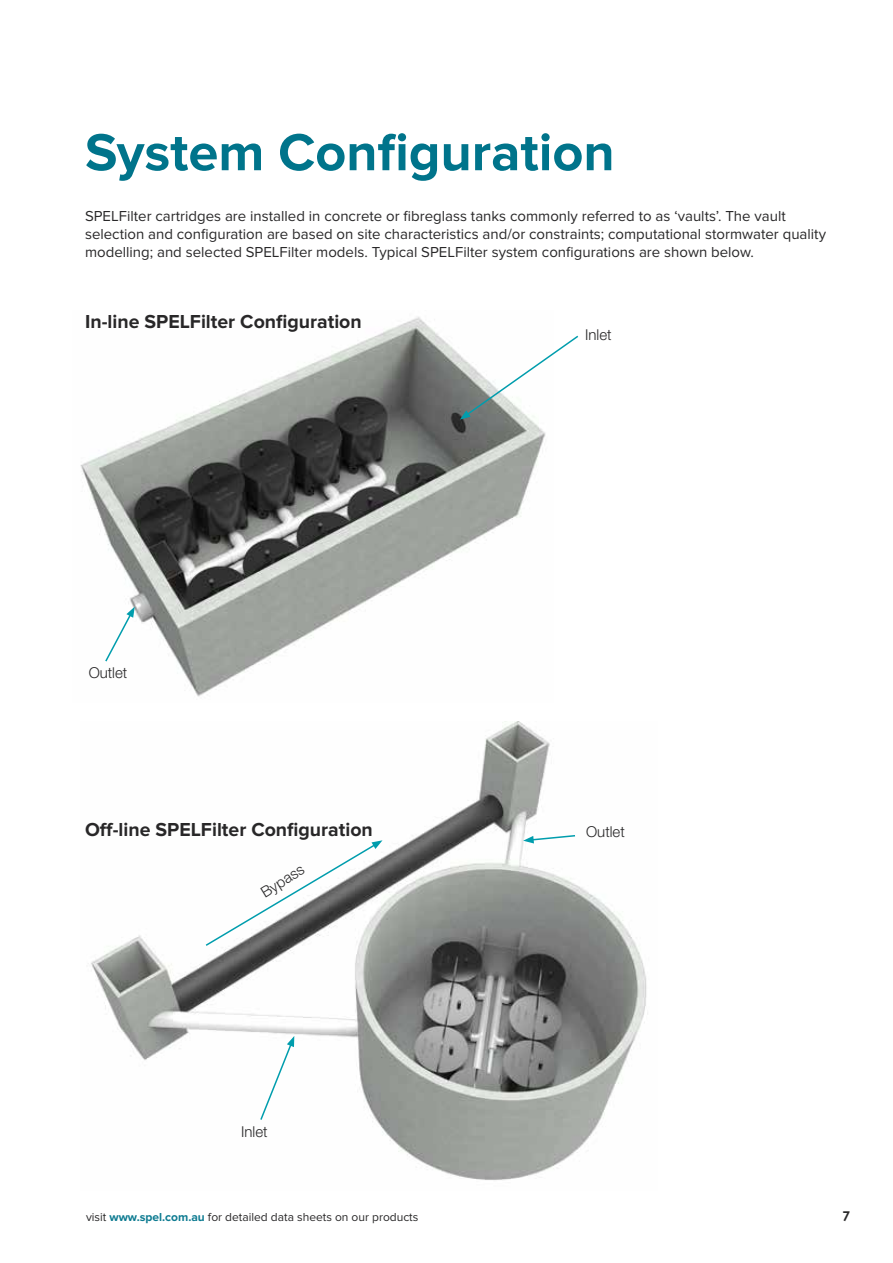
<style>
.page{position:relative;width:893px;height:1263px;background:#fff}
.page>*{position:absolute;margin:0;border:0;box-sizing:border-box;transform-origin:0 0}
.t1{font:700 54px "Proxima Nova";color:#00748b}
.t2{font:700 19.5px "Proxima Nova";color:#292829}
.t3{font:15px/18px "Proxima Nova";color:#292829}
.t4{font:300 15px "Helvetica Neue LT Pro";color:#292829}
.t5{font:700 13.5px "Century Gothic";color:#292829}
.t6{font:12px "Proxima Nova";color:#292829}
.s1{font-weight:700;color:#0d7b91}
</style>
<div class="page">
<img style="left:91px;top:721px;width:557px;height:459px">
<img style="left:80px;top:317px;width:466px;height:380px">
<svg style="left:204px;top:840px;width:178px;height:107px"></svg>
<svg style="left:460px;top:334px;width:119px;height:86px"></svg>
<svg style="left:259px;top:1036px;width:35px;height:85px"></svg>
<svg style="left:104px;top:607px;width:31px;height:56px"></svg>
<svg style="left:523px;top:834px;width:54px;height:9px"></svg>
<h1 class="t1" style="left:85px;top:121px;width:531px">System Configuration</h1>
<p class="t3" style="left:85px;top:207px;width:742px">SPELFilter cartridges are installed in concrete or fibreglass tanks commonly referred to as ‘vaults’. The vault selection and configuration are based on site characteristics and/or constraints; computational stormwater quality modelling; and selected SPELFilter models. Typical SPELFilter system configurations are shown below.</p>
<h2 class="t2" style="left:85px;top:310px;width:278px">In-line SPELFilter Configuration</h2>
<p class="t4" style="left:89px;top:664px;width:40px">Outlet</p>
<h2 class="t2" style="left:85px;top:818px;width:289px">Off-line SPELFilter Configuration</h2>
<p class="t4" style="left:257px;top:885px;width:49px;rotate:-32deg">Bypass</p>
<p class="t4" style="left:241px;top:1122px;width:28px">Inlet</p>
<p class="t4" style="left:585px;top:325px;width:28px">Inlet</p>
<p class="t4" style="left:586px;top:822px;width:40px">Outlet</p>
<p class="t6" style="left:86px;top:1210px;width:334px">visit <span class="s1">www.spel.com.au</span> for detailed data sheets on our products</p>
<p class="t5" style="left:842px;top:1206px;width:9px">7</p>
</div>
